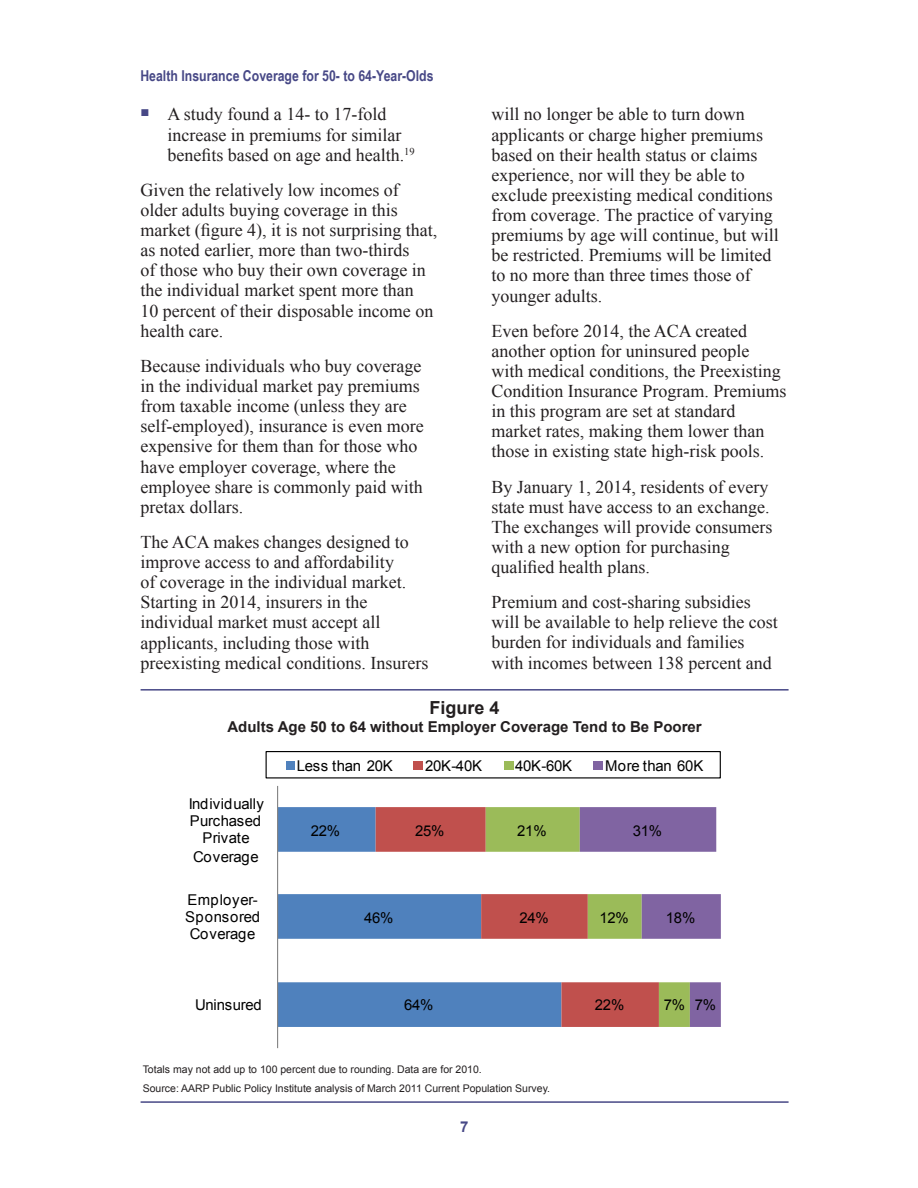
<style>
.page{position:relative;width:918px;height:1188px;background:#fff}
.page>*{position:absolute;margin:0;border:0;box-sizing:border-box;transform-origin:0 0}
.Body{font:18px/20.1px "Times New Roman";color:#231f20}
.t1{font:700 18px "Arial";color:#231f20}
.CaptionTitle2{font:700 15px "Arial";color:#231f20}
.t2{font:700 15px "Arial Narrow";color:#474886}
.t3{font:700 15px "Arial";color:#474886}
.t4{font:15px "Times New Roman";color:#474886}
.t5{font:14.85px "Arial";letter-spacing:-.02em;color:#000}
.t6{font:14.85px/17.5px "Arial";letter-spacing:.01em;color:#000;text-align:center}
.t7{font:14.85px/17.1px "Arial";letter-spacing:.025em;color:#000;text-align:center}
.TableSourceLast{font:10.5px "Arial";color:#231f20}
.TableSource{font:10.5px "Arial";color:#231f20}
</style>
<div class="page">
<hr style="left:141px;top:689px;width:648px;height:2px;background:#474886">
<hr style="left:141px;top:1101px;width:648px;height:2px;background:#474886">
<svg style="left:278px;top:807px;width:98px;height:220px;fill:#4f81bd"></svg>
<svg style="left:376px;top:807px;width:110px;height:220px"></svg>
<svg style="left:486px;top:807px;width:94px;height:220px"></svg>
<svg style="left:580px;top:807px;width:141px;height:220px"></svg>
<hr style="left:277px;top:786px;width:1px;height:262px;background:#868686">
<div style="left:266px;top:751px;width:455px;height:27px;border:1px solid #000"></div>
<div style="left:286px;top:761px;width:8px;height:8px;background:#4f81bd"></div>
<div style="left:413px;top:761px;width:10px;height:8px;background:#c0504d"></div>
<div style="left:504px;top:761px;width:9px;height:8px;background:#9bbb59"></div>
<div style="left:594px;top:761px;width:9px;height:8px;background:#8064a2"></div>
<p class="t2" style="left:140px;top:64px;width:295px">Health Insurance Coverage for 50- to 64-Year-Olds</p>
<p class="Body" style="left:491px;top:104px;width:289px">will no longer be able to turn down applicants or charge higher premiums based on their health status or claims experience, nor will they be able to exclude preexisting medical conditions from coverage. The practice of varying premiums by age will continue, but will be restricted. Premiums will be limited to no more than three times those of younger adults.</p>
<p class="Body" style="left:491px;top:320px;width:296px">Even before 2014, the ACA created another option for uninsured people<br>with medical conditions, the Preexisting Condition Insurance Program. Premiums in this program are set at standard market rates, making them lower than those in existing state high-risk pools.</p>
<p class="Body" style="left:491px;top:476px;width:282px">By January 1, 2014, residents of every state must have access to an exchange.<br>The exchanges will provide consumers with a new option for purchasing qualified health plans.</p>
<p class="Body" style="left:491px;top:592px;width:288px">Premium and cost-sharing subsidies will be available to help relieve the cost burden for individuals and families with incomes between 138 percent and</p>
<p class="t1" style="left:430px;top:696px;width:72px">Figure 4</p>
<p class="CaptionTitle2" style="left:227px;top:717px;width:476px">Adults Age 50 to 64 without Employer Coverage Tend to Be Poorer</p>
<p class="t4" style="left:140px;top:101px;width:11px">■</p>
<p class="Body" style="left:167px;top:104px;width:249px">A study found a 14- to 17-fold increase in premiums for similar benefits based on age and health.<sup>19</sup></p>
<p class="Body" style="left:140px;top:180px;width:298px">Given the relatively low incomes of older adults buying coverage in this market (figure 4), it is not surprising that, as noted earlier, more than two-thirds<br>of those who buy their own coverage in the individual market spent more than<br>10 percent of their disposable income on health care.</p>
<p class="Body" style="left:140px;top:356px;width:285px">Because individuals who buy coverage in the individual market pay premiums from taxable income (unless they are self-employed), insurance is even more expensive for them than for those who have employer coverage, where the employee share is commonly paid with pretax dollars.</p>
<p class="Body" style="left:140px;top:532px;width:289px">The ACA makes changes designed to improve access to and affordability<br>of coverage in the individual market.<br>Starting in 2014, insurers in the individual market must accept all applicants, including those with preexisting medical conditions. Insurers</p>
<p class="t6" style="left:189px;top:795px;width:77px">Individually<br>Purchased<br>Private<br>Coverage</p>
<p class="t7" style="left:185px;top:891px;width:76px">Employer-<br>Sponsored<br>Coverage</p>
<p class="t5" style="left:195px;top:995px;width:68px">Uninsured</p>
<p class="t5" style="left:297px;top:756px;width:97px">Less than 20K</p>
<p class="t5" style="left:425px;top:756px;width:58px">20K-40K</p>
<p class="t5" style="left:515px;top:756px;width:58px">40K-60K</p>
<p class="t5" style="left:605px;top:756px;width:100px">More than 60K</p>
<p class="t5" style="left:311px;top:821px;width:31px">22%</p>
<p class="t5" style="left:415px;top:821px;width:31px">25%</p>
<p class="t5" style="left:364px;top:908px;width:31px">46%</p>
<p class="t5" style="left:404px;top:995px;width:31px">64%</p>
<p class="t5" style="left:517px;top:821px;width:31px">21%</p>
<p class="t5" style="left:520px;top:908px;width:31px">24%</p>
<p class="t5" style="left:633px;top:821px;width:31px">31%</p>
<p class="t5" style="left:599px;top:908px;width:31px">12%</p>
<p class="t5" style="left:595px;top:995px;width:31px">22%</p>
<p class="t5" style="left:666px;top:908px;width:31px">18%</p>
<p class="t5" style="left:664px;top:995px;width:23px">7%</p>
<p class="t5" style="left:695px;top:995px;width:23px">7%</p>
<p class="TableSource" style="left:143px;top:1063px;width:341px">Totals may not add up to 100 percent due to rounding. Data are for 2010.</p>
<p class="TableSourceLast" style="left:143px;top:1082px;width:409px">Source: AARP Public Policy Institute analysis of March 2011 Current Population Survey.</p>
<p class="t3" style="left:460px;top:1117px;width:10px">7</p>
</div>
